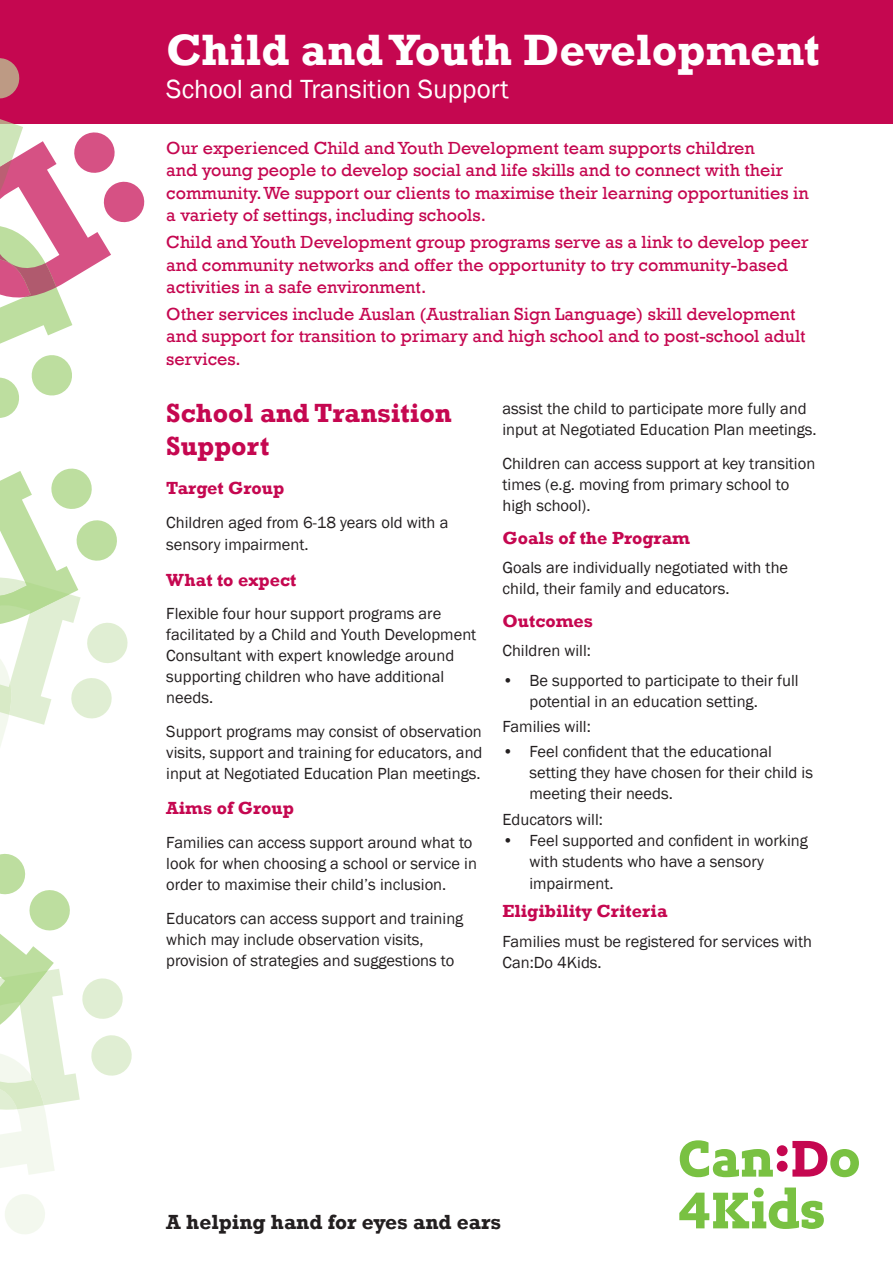
<style>
.page{position:relative;width:893px;height:1263px;background:#fff}
.page>*{position:absolute;margin:0;border:0;box-sizing:border-box;transform-origin:0 0}
.t1{font:700 45px "Rockwell";color:#fff}
.heading{font:27px "Franklin Gothic";color:#fff}
.heading-2{font:700 27px/33px "Rockwell";color:#c50750}
.heading-3{font:700 21px "Rockwell";color:#231f20}
.t2{font:18px/22.5px "Rockwell";color:#c50750}
.heading-4{font:700 18px "Rockwell";color:#c50750}
.heading-5{font:16.5px/21px "Franklin Gothic";color:#231f20}
</style>
<div class="page">
<div style="left:0;top:0;width:893px;height:123px;background:#c50750"></div>
<svg style="left:0;top:58px;width:147px;height:688px"></svg>
<svg style="left:0;top:853px;width:132px;height:381px"></svg>
<svg style="left:679px;top:1187px;width:145px;height:42px"></svg>
<svg style="left:680px;top:1140px;width:179px;height:37px"></svg>
<p class="t1" style="left:166px;top:23px;width:655px">Child and Youth Development</p>
<p class="heading" style="left:166px;top:72px;width:344px">School and Transition Support</p>
<p class="t2" style="left:166px;top:137px;width:644px">Our experienced Child and Youth Development team supports children<br>and young people to develop social and life skills and to connect with their community. We support our clients to maximise their learning opportunities in a variety of settings, including schools.</p>
<p class="t2" style="left:166px;top:231px;width:644px">Child and Youth Development group programs serve as a link to develop peer and community networks and offer the opportunity to try community-based activities in a safe environment.</p>
<p class="t2" style="left:166px;top:303px;width:641px">Other services include Auslan (Australian Sign Language) skill development and support for transition to primary and high school and to post-school adult services.</p>
<p class="heading-2" style="left:166px;top:396px;width:287px">School and Transition<br>Support</p>
<p class="heading-4" style="left:166px;top:477px;width:119px">Target Group</p>
<p class="heading-5" style="left:166px;top:511px;width:284px;line-height:22.5px">Children aged from 6-18 years old with a sensory impairment.</p>
<p class="heading-4" style="left:166px;top:569px;width:132px">What to expect</p>
<p class="heading-5" style="left:166px;top:604px;width:312px">Flexible four hour support programs are facilitated by a Child and Youth Development Consultant with expert knowledge around supporting children who have additional needs.</p>
<p class="heading-5" style="left:166px;top:721px;width:318px;text-align:justify">Support programs may consist of observation visits, support and training for educators, and input at Negotiated Education Plan meetings.</p>
<p class="heading-4" style="left:166px;top:797px;width:129px">Aims of Group</p>
<p class="heading-5" style="left:166px;top:832px;width:312px">Families can access support around what to look for when choosing a school or service in order to maximise their child’s inclusion.</p>
<p class="heading-5" style="left:166px;top:908px;width:299px">Educators can access support and training which may include observation visits, provision of strategies and suggestions to</p>
<p class="heading-5" style="left:502px;top:399px;width:316px">assist the child to participate more fully and input at Negotiated Education Plan meetings.</p>
<p class="heading-5" style="left:502px;top:454px;width:314px">Children can access support at key transition times (e.g. moving from primary school to high school).</p>
<p class="heading-4" style="left:502px;top:527px;width:189px">Goals of the Program</p>
<p class="heading-5" style="left:502px;top:558px;width:287px">Goals are individually negotiated with the child, their family and educators.</p>
<p class="heading-4" style="left:502px;top:610px;width:92px">Outcomes</p>
<p class="heading-5" style="left:502px;top:641px;width:90px">Children will:</p>
<p class="heading-5" style="left:529px;top:670px;width:271px;text-indent:-27px">• Be supported to participate to their full potential in an education setting.</p>
<p class="heading-5" style="left:502px;top:716px;width:90px">Families will:</p>
<p class="heading-5" style="left:529px;top:742px;width:285px;text-indent:-27px">• Feel confident that the educational setting they have chosen for their child is meeting their needs.</p>
<p class="heading-5" style="left:502px;top:809px;width:102px">Educators will:</p>
<p class="heading-5" style="left:529px;top:830px;width:280px;text-indent:-27px">• Feel supported and confident in working with students who have a sensory</p>
<p class="heading-5" style="left:529px;top:873px;width:86px">impairment.</p>
<p class="heading-4" style="left:502px;top:900px;width:166px">Eligibility Criteria</p>
<p class="heading-5" style="left:502px;top:931px;width:311px">Families must be registered for services with<br>Can:Do 4Kids.</p>
<p class="heading-3" style="left:166px;top:1209px;width:336px">A helping hand for eyes and ears</p>
</div>
